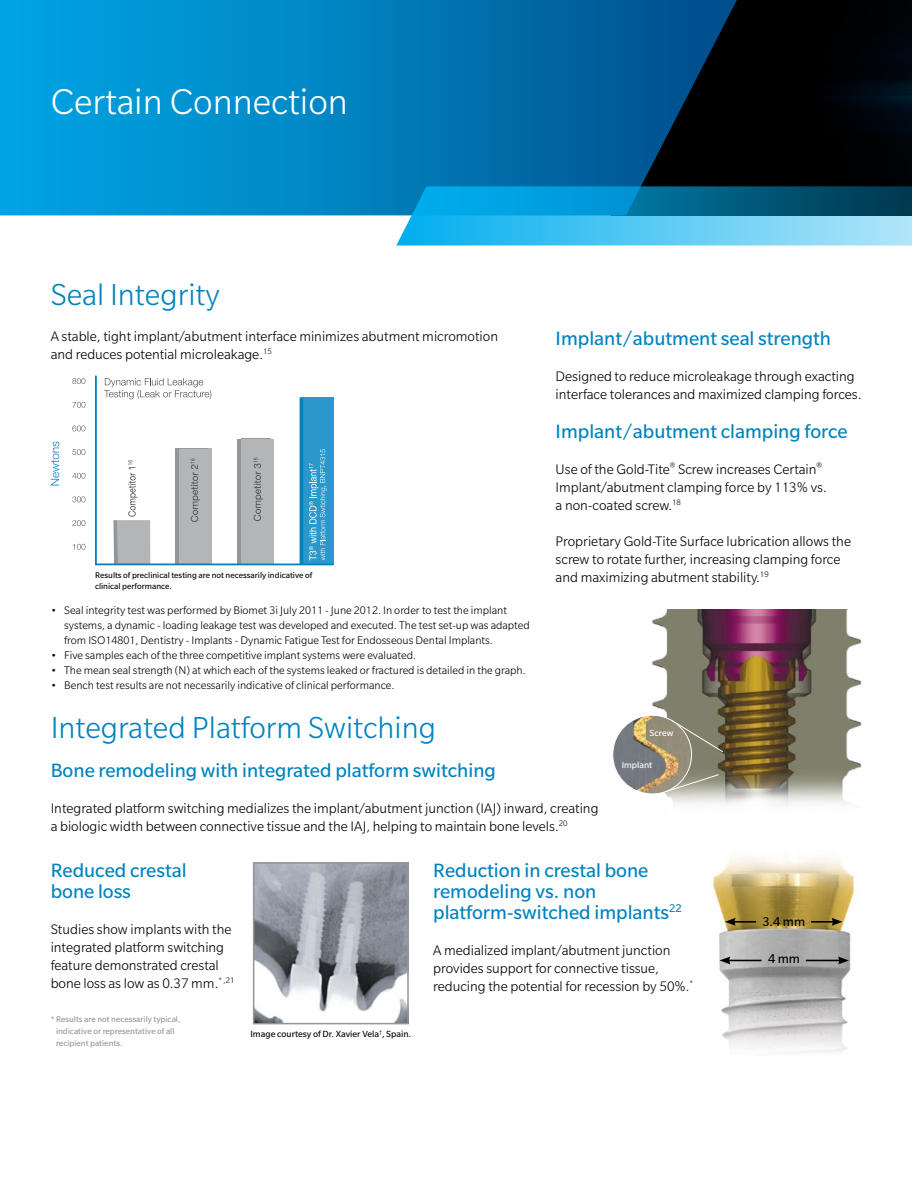
<style>
.page{position:relative;width:912px;height:1188px;background:#fff}
.page>*{position:absolute;margin:0;border:0;box-sizing:border-box;transform-origin:0 0}
.t1{font:300 39px "Slate Pro";color:#fff}
.t2{font:300 33px "Slate Pro";color:#0083bf}
.t3{font:21px/21px "Slate Pro";color:#0083bf}
.t4{font:300 15px/18px "Slate Pro";color:#000}
.t5{font:13.8px "Slate Pro";color:#000}
.t6{font:300 12px/15px "Slate Pro";color:#000}
.t7{font:9.75px "Slate Pro";color:#000}
.t8{font:9.75px "Slate Pro";color:#fff}
.t9{font:9px/12px "Slate Pro";color:#939598}
.t10{font:9px/10.5px "Slate Pro";color:#000}
</style>
<div class="page">
<img style="left:736px;top:0;width:175px;height:186px">
<img style="left:256px;top:865px;width:149px;height:156px">
<div style="left:253px;top:862px;width:155px;height:162px;border:2px solid #939598"></div>
<img style="left:712px;top:857px;width:143px;height:197px">
<hr style="left:810px;top:921px;width:23px;height:2px;background:#000">
<svg style="left:831px;top:918px;width:11px;height:8px"></svg>
<hr style="left:733px;top:921px;width:22px;height:2px;background:#000">
<svg style="left:724px;top:918px;width:11px;height:8px"></svg>
<hr style="left:805px;top:960px;width:35px;height:1px;background:#000">
<svg style="left:837px;top:956px;width:11px;height:8px"></svg>
<hr style="left:727px;top:960px;width:34px;height:1px;background:#000">
<svg style="left:719px;top:956px;width:11px;height:8px"></svg>
<svg style="left:72px;top:378px;width:13px;height:6px"></svg>
<svg style="left:72px;top:402px;width:13px;height:6px"></svg>
<svg style="left:72px;top:426px;width:13px;height:5px"></svg>
<svg style="left:72px;top:449px;width:13px;height:6px"></svg>
<svg style="left:72px;top:473px;width:13px;height:6px"></svg>
<svg style="left:72px;top:497px;width:13px;height:5px"></svg>
<svg style="left:72px;top:520px;width:13px;height:6px"></svg>
<svg style="left:73px;top:544px;width:12px;height:6px"></svg>
<svg style="left:51px;top:442px;width:8px;height:43px"></svg>
<svg style="left:95px;top:376px;width:238px;height:189px"></svg>
<img style="left:651px;top:609px;width:211px;height:196px">
<svg style="left:665px;top:774px;width:53px;height:18px"></svg>
<svg style="left:672px;top:720px;width:51px;height:32px"></svg>
<img style="left:612px;top:715px;width:79px;height:79px;border-radius:39px">
<div style="left:612px;top:715px;width:79px;height:79px;border:1px solid #fff;border-radius:50%"></div>
<svg style="left:0;top:0;width:736px;height:215px;background:#0079b3"></svg>
<svg style="left:396px;top:186px;width:515px;height:59px;background:#2d9fcb"></svg>
<h1 class="t1" style="left:51px;top:82px;width:299px">Certain Connection</h1>
<h2 class="t2" style="left:51px;top:278px;width:171px">Seal Integrity</h2>
<p class="t4" style="left:51px;top:327px;width:449px">A stable, tight implant/abutment interface minimizes abutment micromotion and reduces potential microleakage.<sup>15</sup></p>
<p class="t10" style="left:95px;top:570px;width:219px">Results of preclinical testing are not necessarily indicative of clinical performance.</p>
<h3 class="t3" style="left:555px;top:328px;width:277px">Implant/abutment seal strength</h3>
<p class="t4" style="left:555px;top:368px;width:307px">Designed to reduce microleakage through exacting interface tolerances and maximized clamping forces.</p>
<h3 class="t3" style="left:555px;top:421px;width:293px">Implant/abutment clamping force</h3>
<p class="t4" style="left:555px;top:461px;width:272px">Use of the Gold-Tite<sup>®</sup> Screw increases Certain<sup>®<br></sup>Implant/abutment clamping force by 113% vs. a non-coated screw.<sup>18</sup></p>
<p class="t4" style="left:555px;top:533px;width:297px">Proprietary Gold-Tite Surface lubrication allows the screw to rotate further, increasing clamping force and maximizing abutment stability.<sup>19</sup></p>
<p class="t6" style="left:64px;top:603px;width:467px;text-indent:-14px">• Seal integrity test was performed by Biomet 3i July 2011 - June 2012. In order to test the implant systems, a dynamic - loading leakage test was developed and executed. The test set-up was adapted from ISO14801, Dentistry - Implants - Dynamic Fatigue Test for Endosseous Dental Implants.</p>
<p class="t6" style="left:51px;top:648px;width:367px">• Five samples each of the three competitive implant systems were evaluated.</p>
<p class="t6" style="left:51px;top:663px;width:476px">• The mean seal strength (N) at which each of the systems leaked or fractured is detailed in the graph.</p>
<p class="t6" style="left:51px;top:678px;width:345px">• Bench test results are not necessarily indicative of clinical performance.</p>
<h2 class="t2" style="left:51px;top:711px;width:387px">Integrated Platform Switching</h2>
<h3 class="t3" style="left:51px;top:760px;width:446px">Bone remodeling with integrated platform switching</h3>
<p class="t4" style="left:51px;top:799px;width:549px">Integrated platform switching medializes the implant/abutment junction (IAJ) inward, creating a biologic width between connective tissue and the IAJ, helping to maintain bone levels.<sup>20</sup></p>
<h3 class="t3" style="left:51px;top:860px;width:137px">Reduced crestal bone loss</h3>
<p class="t4" style="left:51px;top:920px;width:185px">Studies show implants with the integrated platform switching feature demonstrated crestal bone loss as low as 0.37 mm.<sup>*</sup> <sup>,21</sup></p>
<p class="t8" style="left:649px;top:728px;width:26px">Screw</p>
<p class="t8" style="left:621px;top:759px;width:32px">Implant</p>
<h3 class="t3" style="left:433px;top:860px;width:250px">Reduction in crestal bone remodeling vs. non platform-switched implants<sup>22</sup></h3>
<p class="t4" style="left:433px;top:941px;width:261px">A medialized implant/abutment junction provides support for connective tissue, reducing the potential for recession by 50%.<sup>*</sup></p>
<p class="t9" style="left:56px;top:1013px;width:126px;text-indent:-5px">* Results are not necessarily typical, indicative or representative of all recipient patients.</p>
<p class="t7" style="left:250px;top:1029px;width:162px">Image courtesy of Dr. Xavier Vela<sup>†</sup>, Spain.</p>
<p class="t5" style="left:762px;top:914px;width:44px">3.4 mm</p>
<p class="t5" style="left:767px;top:951px;width:33px">4 mm</p>
</div>
